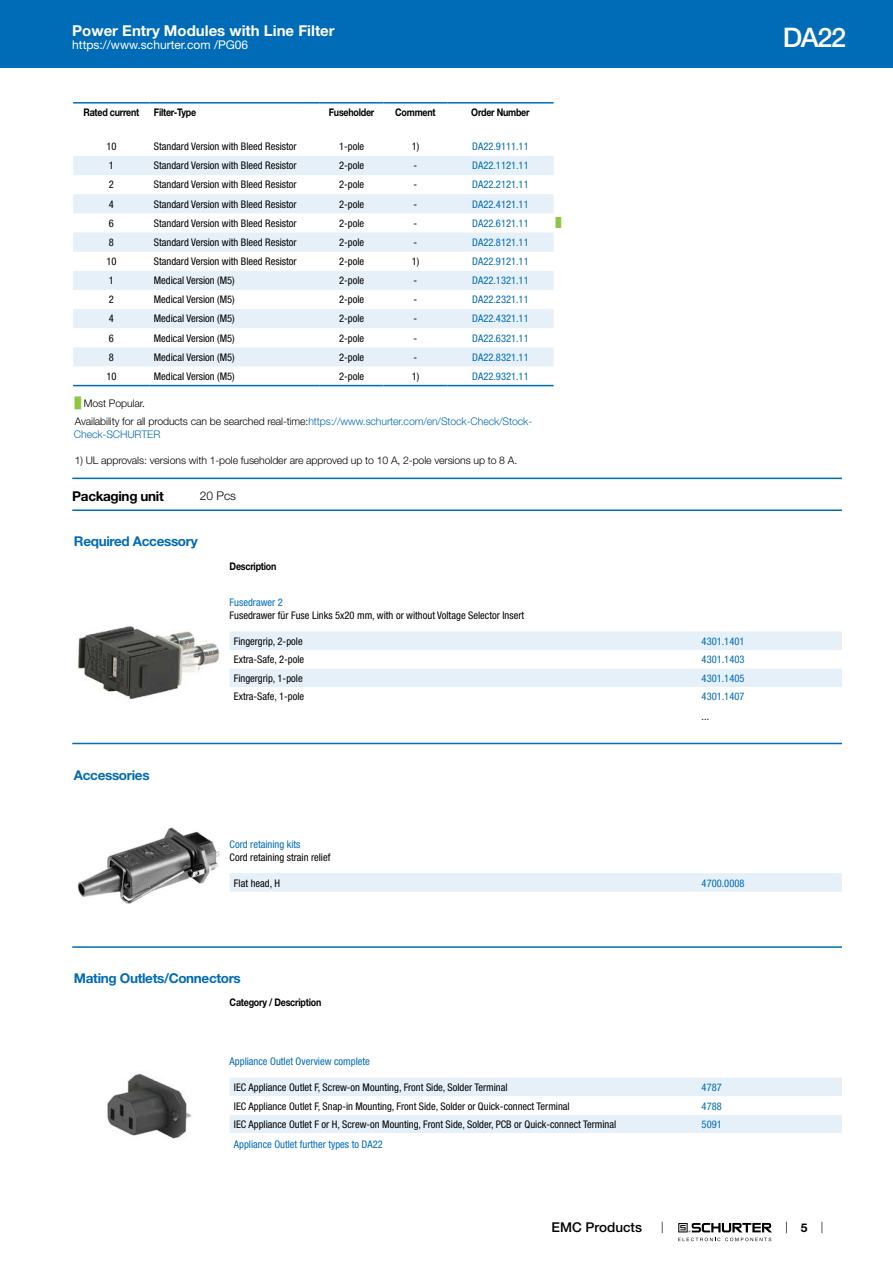
<style>
.page{position:relative;width:893px;height:1263px;background:#fff}
.page>*{position:absolute;margin:0;border:0;box-sizing:border-box;transform-origin:0 0}
.t1{font:500 27px "Helvetica Neue LT";color:#fff}
.t2{font:700 15px "Helvetica Neue LT";color:#fff}
.t3{font:700 13.5px "Helvetica Neue LT";letter-spacing:-.025em;color:#006bb6}
.t4{font:700 13.5px "Helvetica Neue LT";letter-spacing:-.025em;color:#000}
.t5{font:500 13.5px "Helvetica Neue LT";color:#000}
.t6{font:12px "Helvetica Neue LT";color:#fff}
.t7{font:300 12px "Helvetica Neue LT";color:#000}
.t8{font:700 12px "Helvetica Neue LT";color:#000}
.t9{font:condensed 10.5px "Helvetica Neue LT";color:#000}
.t10{font:condensed 10.5px "Helvetica Neue LT";color:#006bb6}
.t11{font:300 10.5px/18.5px "Helvetica Neue LT";letter-spacing:-.01em;color:#000}
.t12{font:700 10.5px "Helvetica Neue LT";letter-spacing:-.025em;color:#000;scale:.85 1}
.t13{font:300 10.5px "Helvetica Neue LT";letter-spacing:-.01em;color:#006bb6}
.t14{font:9px "Arial Unicode MS";color:#8dc63f}
.s1{font-family:"Arial Unicode MS";font-weight:400;color:#8dc63f}
.s2{color:#006bb6}
</style>
<div class="page">
<svg style="left:678px;top:1223px;width:94px;height:18px"></svg>
<div style="left:0;top:0;width:893px;height:68px;background:#006bb6"></div>
<svg style="left:73px;top:366px;width:481px;height:21px"></svg>
<svg style="left:73px;top:156px;width:481px;height:210px;fill:#e6f0f8"></svg>
<hr style="left:73px;top:102px;width:77px;height:2px;background:#006bb6">
<hr style="left:150px;top:102px;width:170px;height:2px;background:#006bb6">
<hr style="left:320px;top:102px;width:64px;height:2px;background:#006bb6">
<hr style="left:384px;top:102px;width:63px;height:2px;background:#006bb6">
<hr style="left:447px;top:102px;width:107px;height:2px;background:#006bb6">
<hr style="left:73px;top:385px;width:77px;height:1px;background:#006bb6">
<hr style="left:150px;top:385px;width:170px;height:1px;background:#006bb6">
<hr style="left:320px;top:385px;width:64px;height:1px;background:#006bb6">
<hr style="left:384px;top:385px;width:63px;height:1px;background:#006bb6">
<hr style="left:447px;top:385px;width:107px;height:1px;background:#006bb6">
<hr style="left:72px;top:478px;width:770px;height:1px;background:#006bb6">
<hr style="left:72px;top:509px;width:770px;height:2px;background:#006bb6">
<img style="left:78px;top:626px;width:142px;height:73px">
<div style="left:230px;top:631px;width:612px;height:19px;background:#e6f0f8"></div>
<div style="left:230px;top:669px;width:612px;height:18px;background:#e6f0f8"></div>
<hr style="left:72px;top:743px;width:770px;height:1px;background:#006bb6">
<img style="left:77px;top:827px;width:143px;height:77px">
<div style="left:230px;top:873px;width:612px;height:19px;background:#e6f0f8"></div>
<hr style="left:72px;top:946px;width:770px;height:2px;background:#006bb6">
<img style="left:107px;top:1073px;width:85px;height:66px">
<svg style="left:230px;top:1078px;width:612px;height:55px"></svg>
<h2 class="t2" style="left:72px;top:21px;width:264px">Power Entry Modules with Line Filter</h2>
<p class="t6" style="left:72px;top:38px;width:178px">https://www.schurter.com /PG06</p>
<p class="t12" style="left:83px;top:106px;width:67px">Rated current</p>
<p class="t12" style="left:154px;top:106px;width:51px">Filter-Type</p>
<p class="t12" style="left:329px;top:106px;width:55px">Fuseholder</p>
<p class="t12" style="left:395px;top:106px;width:49px">Comment</p>
<p class="t12" style="left:471px;top:106px;width:70px">Order Number</p>
<p class="t9" style="left:106px;top:140px;width:12px">10</p>
<p class="t9" style="left:154px;top:140px;width:144px">Standard Version with Bleed Resistor</p>
<p class="t9" style="left:339px;top:140px;width:27px">1-pole</p>
<p class="t9" style="left:412px;top:140px;width:9px">1)</p>
<p class="t10" style="left:472px;top:140px;width:58px">DA22.9111.11</p>
<p class="t9" style="left:109px;top:160px;width:7px">1</p>
<p class="t9" style="left:154px;top:160px;width:144px">Standard Version with Bleed Resistor</p>
<p class="t9" style="left:339px;top:160px;width:27px">2-pole</p>
<p class="t9" style="left:414px;top:160px;width:5px">-</p>
<p class="t10" style="left:472px;top:160px;width:58px">DA22.1121.11</p>
<p class="t9" style="left:109px;top:179px;width:7px">2</p>
<p class="t9" style="left:154px;top:179px;width:144px">Standard Version with Bleed Resistor</p>
<p class="t9" style="left:339px;top:179px;width:27px">2-pole</p>
<p class="t9" style="left:414px;top:179px;width:5px">-</p>
<p class="t10" style="left:472px;top:179px;width:58px">DA22.2121.11</p>
<p class="t9" style="left:109px;top:198px;width:7px">4</p>
<p class="t9" style="left:154px;top:198px;width:144px">Standard Version with Bleed Resistor</p>
<p class="t9" style="left:339px;top:198px;width:27px">2-pole</p>
<p class="t9" style="left:414px;top:198px;width:5px">-</p>
<p class="t10" style="left:472px;top:198px;width:58px">DA22.4121.11</p>
<p class="t9" style="left:109px;top:217px;width:7px">6</p>
<p class="t9" style="left:154px;top:217px;width:144px">Standard Version with Bleed Resistor</p>
<p class="t9" style="left:339px;top:217px;width:27px">2-pole</p>
<p class="t9" style="left:414px;top:217px;width:5px">-</p>
<p class="t10" style="left:472px;top:217px;width:58px">DA22.6121.11</p>
<p class="t14" style="left:556px;top:216px;width:7px">█</p>
<p class="t9" style="left:109px;top:236px;width:7px">8</p>
<p class="t9" style="left:154px;top:236px;width:144px">Standard Version with Bleed Resistor</p>
<p class="t9" style="left:339px;top:236px;width:27px">2-pole</p>
<p class="t9" style="left:414px;top:236px;width:5px">-</p>
<p class="t10" style="left:472px;top:236px;width:58px">DA22.8121.11</p>
<p class="t9" style="left:106px;top:255px;width:12px">10</p>
<p class="t9" style="left:154px;top:255px;width:144px">Standard Version with Bleed Resistor</p>
<p class="t9" style="left:339px;top:255px;width:27px">2-pole</p>
<p class="t9" style="left:412px;top:255px;width:9px">1)</p>
<p class="t10" style="left:472px;top:255px;width:58px">DA22.9121.11</p>
<p class="t9" style="left:109px;top:274px;width:7px">1</p>
<p class="t9" style="left:154px;top:274px;width:82px">Medical Version (M5)</p>
<p class="t9" style="left:339px;top:274px;width:27px">2-pole</p>
<p class="t9" style="left:414px;top:274px;width:5px">-</p>
<p class="t10" style="left:472px;top:274px;width:58px">DA22.1321.11</p>
<p class="t9" style="left:109px;top:293px;width:7px">2</p>
<p class="t9" style="left:154px;top:293px;width:82px">Medical Version (M5)</p>
<p class="t9" style="left:339px;top:293px;width:27px">2-pole</p>
<p class="t9" style="left:414px;top:293px;width:5px">-</p>
<p class="t10" style="left:472px;top:293px;width:58px">DA22.2321.11</p>
<p class="t9" style="left:109px;top:313px;width:7px">4</p>
<p class="t9" style="left:154px;top:313px;width:82px">Medical Version (M5)</p>
<p class="t9" style="left:339px;top:313px;width:27px">2-pole</p>
<p class="t9" style="left:414px;top:313px;width:5px">-</p>
<p class="t10" style="left:472px;top:313px;width:58px">DA22.4321.11</p>
<p class="t9" style="left:109px;top:332px;width:7px">6</p>
<p class="t9" style="left:154px;top:332px;width:82px">Medical Version (M5)</p>
<p class="t9" style="left:339px;top:332px;width:27px">2-pole</p>
<p class="t9" style="left:414px;top:332px;width:5px">-</p>
<p class="t10" style="left:472px;top:332px;width:58px">DA22.6321.11</p>
<p class="t9" style="left:109px;top:351px;width:7px">8</p>
<p class="t9" style="left:154px;top:351px;width:82px">Medical Version (M5)</p>
<p class="t9" style="left:339px;top:351px;width:27px">2-pole</p>
<p class="t9" style="left:414px;top:351px;width:5px">-</p>
<p class="t10" style="left:472px;top:351px;width:58px">DA22.8321.11</p>
<p class="t9" style="left:106px;top:370px;width:12px">10</p>
<p class="t9" style="left:154px;top:370px;width:82px">Medical Version (M5)</p>
<p class="t9" style="left:339px;top:370px;width:27px">2-pole</p>
<p class="t9" style="left:412px;top:370px;width:9px">1)</p>
<p class="t10" style="left:472px;top:370px;width:58px">DA22.9321.11</p>
<p class="t11" style="left:75px;top:393px;width:459px"><span class="s1">█</span> Most Popular.<br>Availability for all products can be searched real-time:<span class="s2">https://www.schurter.com/en/Stock-Check/Stock-</span></p>
<p class="t13" style="left:74px;top:427px;width:88px">Check-SCHURTER</p>
<p class="t11" style="left:75px;top:451px;width:444px">1) UL approvals: versions with 1-pole fuseholder are approved up to 10 A, 2-pole versions up to 8 A.</p>
<p class="t4" style="left:72px;top:488px;width:93px">Packaging unit</p>
<p class="t7" style="left:200px;top:488px;width:38px">20 Pcs</p>
<p class="t3" style="left:74px;top:533px;width:125px">Required Accessory</p>
<p class="t12" style="left:230px;top:559px;width:57px">Description</p>
<p class="t10" style="left:230px;top:597px;width:55px">Fusedrawer 2</p>
<p class="t9" style="left:230px;top:609px;width:296px">Fusedrawer für Fuse Links 5x20 mm, with or without Voltage Selector Insert</p>
<p class="t9" style="left:234px;top:635px;width:70px">Fingergrip, 2-pole</p>
<p class="t10" style="left:702px;top:635px;width:44px">4301.1401</p>
<p class="t9" style="left:234px;top:654px;width:72px">Extra-Safe, 2-pole</p>
<p class="t10" style="left:702px;top:654px;width:44px">4301.1403</p>
<p class="t9" style="left:234px;top:672px;width:70px">Fingergrip, 1-pole</p>
<p class="t10" style="left:702px;top:672px;width:44px">4301.1405</p>
<p class="t9" style="left:234px;top:691px;width:72px">Extra-Safe, 1-pole</p>
<p class="t10" style="left:702px;top:691px;width:44px">4301.1407</p>
<p class="t9" style="left:702px;top:710px;width:9px">...</p>
<p class="t3" style="left:74px;top:766px;width:77px">Accessories</p>
<p class="t10" style="left:230px;top:838px;width:72px">Cord retaining kits</p>
<p class="t9" style="left:230px;top:851px;width:102px">Cord retaining strain relief</p>
<p class="t9" style="left:234px;top:877px;width:48px">Flat head, H</p>
<p class="t10" style="left:702px;top:877px;width:44px">4700.0008</p>
<p class="t3" style="left:74px;top:970px;width:168px">Mating Outlets/Connectors</p>
<p class="t12" style="left:230px;top:996px;width:109px">Category / Description</p>
<p class="t10" style="left:230px;top:1055px;width:142px">Appliance Outlet Overview complete</p>
<p class="t9" style="left:234px;top:1081px;width:275px">IEC Appliance Outlet F, Screw-on Mounting, Front Side, Solder Terminal</p>
<p class="t10" style="left:702px;top:1081px;width:22px">4787</p>
<p class="t9" style="left:234px;top:1100px;width:337px">IEC Appliance Outlet F, Snap-in Mounting, Front Side, Solder or Quick-connect Terminal</p>
<p class="t10" style="left:702px;top:1100px;width:22px">4788</p>
<p class="t9" style="left:234px;top:1118px;width:384px">IEC Appliance Outlet F or H, Screw-on Mounting, Front Side, Solder, PCB or Quick-connect Terminal</p>
<p class="t10" style="left:702px;top:1118px;width:22px">5091</p>
<p class="t10" style="left:234px;top:1138px;width:150px">Appliance Outlet further types to DA22</p>
<p class="t5" style="left:552px;top:1219px;width:92px">EMC Products</p>
<h1 class="t1" style="left:783px;top:21px;width:65px">DA22</h1>
<p class="t8" style="left:801px;top:1220px;width:8px">5</p>
</div>
